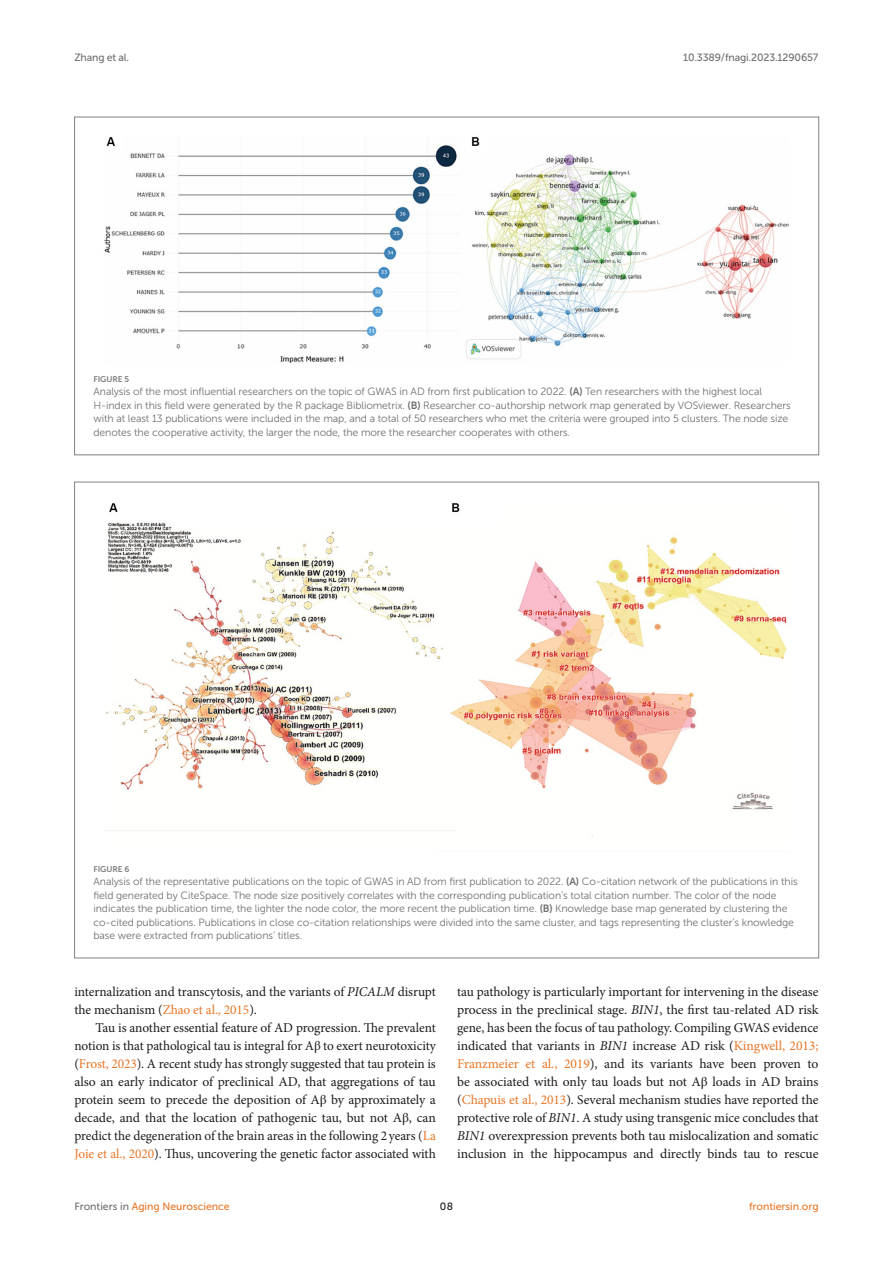
<style>
.page{position:relative;width:893px;height:1263px;background:#fff}
.page>*{position:absolute;margin:0;border:0;box-sizing:border-box;transform-origin:0 0}
.TEXT{font:13.5px/18px "Minion Pro";letter-spacing:-.005em;color:#1b1c1b;text-align:justify}
.FIG_LEG{font:10.5px/13.5px "Museo Sans 300";letter-spacing:-.01em;color:#706f70}
.t1{font:10.5px "Museo Sans 500";color:#e87626}
.t2{font:10.5px "Museo Sans 500";letter-spacing:-.015em;color:#706f70}
.t3{font:10.5px "Museo Sans 500";color:#1b1c1b}
.FIG_HD{font:8.25px "Museo Sans 700";letter-spacing:-.01em;color:#7e7f7f}
.s1{font-family:"Museo Sans 700"}
.s2{font-style:italic}
.s3{color:#e87626}
.s4{font-family:"STIX General"}
.s5{color:#706f70}
</style>
<div class="page">
<img style="left:104px;top:137px;width:685px;height:226px">
<img style="left:105px;top:503px;width:682px;height:333px">
<p class="t2" style="left:74px;top:51px;width:56px">Zhang et al.</p>
<p class="t2" style="left:683px;top:51px;width:137px">10.3389/fnagi.2023.1290657</p>
<p class="FIG_HD" style="left:94px;top:374px;width:37px">FIGURE 5</p>
<p class="FIG_LEG" style="left:94px;top:385px;width:699px">Analysis of the most influential researchers on the topic of GWAS in AD from first publication to 2022. <span class="s1">(A)</span> Ten researchers with the highest local H-index in this field were generated by the R package Bibliometrix. <span class="s1">(B)</span> Researcher co-authorship network map generated by VOSviewer. Researchers with at least 13 publications were included in the map, and a total of 50 researchers who met the criteria were grouped into 5 clusters. The node size denotes the cooperative activity, the larger the node, the more the researcher cooperates with others.</p>
<p class="FIG_HD" style="left:94px;top:864px;width:37px">FIGURE 6</p>
<p class="FIG_LEG" style="left:94px;top:875px;width:706px">Analysis of the representative publications on the topic of GWAS in AD from first publication to 2022. <span class="s1">(A)</span> Co-citation network of the publications in this field generated by CiteSpace. The node size positively correlates with the corresponding publication’s total citation number. The color of the node indicates the publication time, the lighter the node color, the more recent the publication time. <span class="s1">(B)</span> Knowledge base map generated by clustering the co-cited publications. Publications in close co-citation relationships were divided into the same cluster, and tags representing the cluster’s knowledge base were extracted from publications’ titles.</p>
<p class="TEXT" style="left:74px;top:983px;width:363px">internalization and transcytosis, and the variants of <span class="s2">PICALM</span> disrupt the mechanism (<span class="s3">Zhao et al., 2015</span>).</p>
<p class="TEXT" style="left:74px;top:1019px;width:363px;text-indent:21px">Tau is another essential feature of AD progression. The prevalent notion is that pathological tau is integral for A<span class="s4">β</span> to exert neurotoxicity (<span class="s3">Frost, 2023</span>). A recent study has strongly suggested that tau protein is also an early indicator of preclinical AD, that aggregations of tau protein seem to precede the deposition of A<span class="s4">β</span> by approximately a decade, and that the location of pathogenic tau, but not A<span class="s4">β</span>, can predict the degeneration of the brain areas in the following 2years (<span class="s3">La Joie et al., 2020</span>). Thus, uncovering the genetic factor associated with</p>
<p class="TEXT" style="left:457px;top:983px;width:363px">tau pathology is particularly important for intervening in the disease process in the preclinical stage. <span class="s2">BIN1</span>, the first tau-related AD risk gene, has been the focus of tau pathology. Compiling GWAS evidence indicated that variants in <span class="s2">BIN1</span> increase AD risk (<span class="s3">Kingwell, 2013; Franzmeier et al., 2019</span>), and its variants have been proven to be associated with only tau loads but not A<span class="s4">β</span> loads in AD brains (<span class="s3">Chapuis et al., 2013</span>). Several mechanism studies have reported the protective role of <span class="s2">BIN1</span>. A study using transgenic mice concludes that <span class="s2">BIN1</span> overexpression prevents both tau mislocalization and somatic inclusion in the hippocampus and directly binds tau to rescue</p>
<p class="t1" style="left:74px;top:1200px;width:157px"><span class="s5">Frontiers in</span> Aging Neuroscience</p>
<p class="t3" style="left:440px;top:1200px;width:15px">08</p>
<p class="t1" style="left:749px;top:1200px;width:71px">frontiersin.org</p>
</div>
